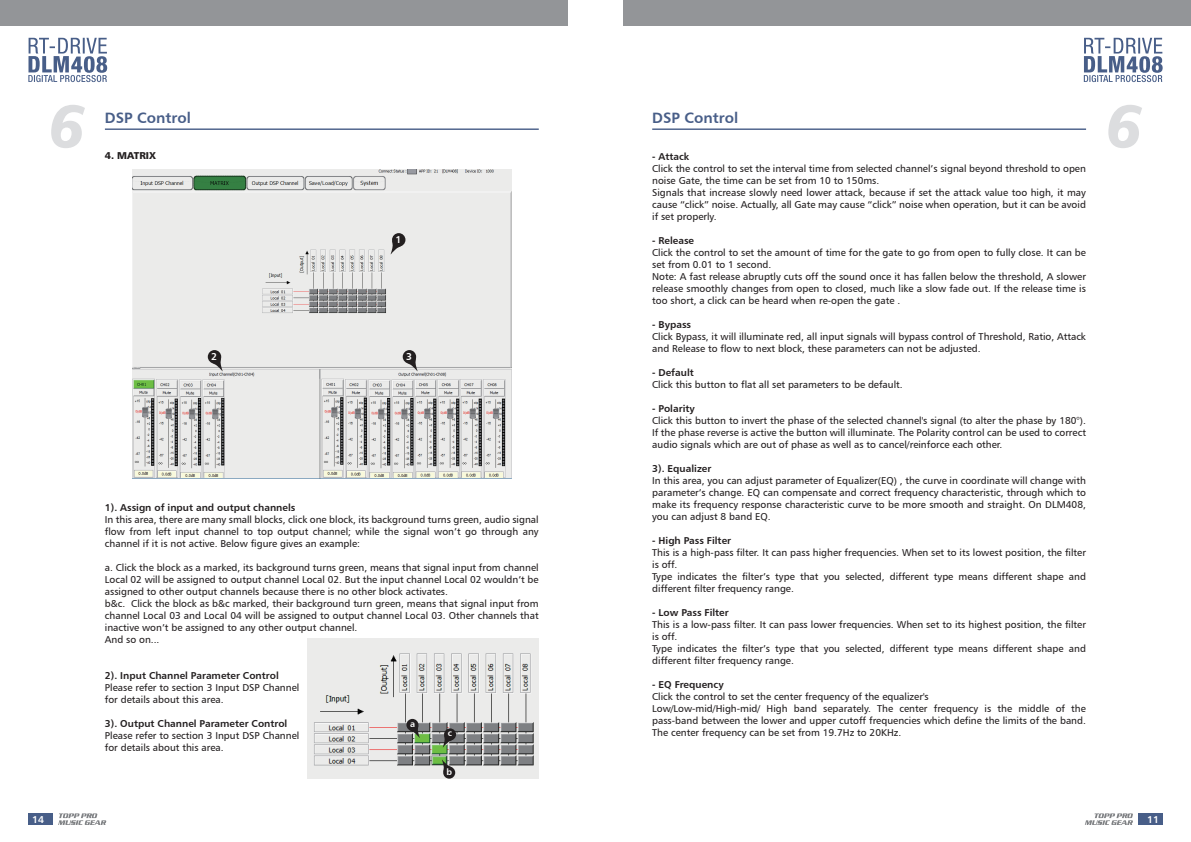
<style>
.page{position:relative;width:1191px;height:842px;background:#fff}
.page>*{position:absolute;margin:0;border:0;box-sizing:border-box;transform-origin:0 0}
.t1{font:60px "Humanist 777 BT Black Italic B";color:#dcdddf}
.t2{font:15px "Humanist 777 BT Bold B";color:#485e88}
.t3{font:10px/12px "Humanist 777 BT Roman B";color:#231f20}
.t4{font:10px "Humanist 777 BT Bold B";color:#231f20}
.t5{font:10px "Humanist 777 BT Black B";color:#231f20}
.t6{font:10px "Humanist 777 BT Bold B";color:#fff}
.t7{font:9px "Humanist 777 BT Bold B";color:#fff}
</style>
<div class="page">
<img style="left:307px;top:638px;width:232px;height:141px">
<img style="left:132px;top:170px;width:379px;height:308px">
<svg style="left:390px;top:241px;width:12px;height:15px"></svg>
<div style="left:392px;top:233px;width:13px;height:14px;background:#231f20;border-radius:50%"></div>
<svg style="left:211px;top:358px;width:13px;height:15px"></svg>
<div style="left:208px;top:350px;width:13px;height:13px;background:#231f20;border-radius:50%"></div>
<svg style="left:406px;top:358px;width:12px;height:15px"></svg>
<div style="left:403px;top:350px;width:13px;height:13px;background:#231f20;border-radius:50%"></div>
<svg style="left:409px;top:726px;width:11px;height:13px"></svg>
<div style="left:406px;top:719px;width:12px;height:12px;background:#231f20;border-radius:50%"></div>
<svg style="left:441px;top:758px;width:11px;height:14px"></svg>
<div style="left:443px;top:767px;width:12px;height:12px;background:#231f20;border-radius:50%"></div>
<svg style="left:442px;top:735px;width:11px;height:14px"></svg>
<div style="left:444px;top:728px;width:12px;height:12px;background:#231f20;border-radius:50%"></div>
<div style="left:28px;top:813px;width:25px;height:12px;background:#485e88"></div>
<svg style="left:58px;top:813px;width:48px;height:12px"></svg>
<div style="left:0;top:0;width:567px;height:26px;background:#939598"></div>
<hr style="left:105px;top:128px;width:434px;height:2px;background:#485e88">
<svg style="left:28px;top:38px;width:79px;height:44px"></svg>
<div style="left:1137px;top:813px;width:25px;height:12px;background:#485e88"></div>
<svg style="left:1085px;top:813px;width:48px;height:12px"></svg>
<div style="left:624px;top:0;width:567px;height:26px;background:#939598"></div>
<hr style="left:652px;top:128px;width:434px;height:2px;background:#485e88">
<svg style="left:1083px;top:38px;width:79px;height:44px"></svg>
<h1 class="t1" style="left:49px;top:87px;width:38px">6</h1>
<h2 class="t2" style="left:105px;top:108px;width:87px">DSP Control</h2>
<p class="t5" style="left:105px;top:149px;width:53px">4. MATRIX</p>
<p class="t6" style="left:395px;top:233px;width:7px">1</p>
<p class="t6" style="left:211px;top:350px;width:7px">2</p>
<p class="t6" style="left:406px;top:350px;width:7px">3</p>
<p class="t6" style="left:32px;top:813px;width:13px">14</p>
<p class="t4" style="left:105px;top:501px;width:192px">1). Assign of input and output channels</p>
<p class="t3" style="left:105px;top:513px;width:435px;text-align:justify">In this area, there are many small blocks, click one block, its background turns green, audio signal flow from left input channel to top output channel; while the signal won’t go through any channel if it is not active. Below figure gives an example:</p>
<p class="t3" style="left:105px;top:561px;width:435px">a. Click the block as a marked, its background turns green, means that signal input from channel Local 02 will be assigned to output channel Local 02. But the input channel Local 02 wouldn’t be assigned to other output channels because there is no other block activates.<br>b&amp;c. Click the block as b&amp;c marked, their background turn green, means that signal input from channel Local 03 and Local 04 will be assigned to output channel Local 03. Other channels that inactive won’t be assigned to any other output channel.<br>And so on...</p>
<p class="t4" style="left:105px;top:669px;width:175px">2). Input Channel Parameter Control</p>
<p class="t3" style="left:105px;top:681px;width:196px">Please refer to section 3 Input DSP Channel for details about this area.</p>
<p class="t4" style="left:105px;top:717px;width:184px">3). Output Channel Parameter Control</p>
<p class="t3" style="left:105px;top:729px;width:196px">Please refer to section 3 Input DSP Channel for details about this area.</p>
<p class="t7" style="left:410px;top:718px;width:7px">a</p>
<p class="t7" style="left:448px;top:727px;width:6px">c</p>
<p class="t7" style="left:446px;top:766px;width:7px">b</p>
<h2 class="t2" style="left:652px;top:108px;width:87px">DSP Control</h2>
<h1 class="t1" style="left:1105px;top:87px;width:38px">6</h1>
<p class="t4" style="left:652px;top:151px;width:39px">- Attack</p>
<p class="t3" style="left:652px;top:163px;width:435px">Click the control to set the interval time from selected channel’s signal beyond threshold to open noise Gate, the time can be set from 10 to 150ms.<br>Signals that increase slowly need lower attack, because if set the attack value too high, it may cause “click” noise. Actually, all Gate may cause “click” noise when operation, but it can be avoid if set properly.</p>
<p class="t4" style="left:652px;top:235px;width:43px">- Release</p>
<p class="t3" style="left:652px;top:247px;width:435px">Click the control to set the amount of time for the gate to go from open to fully close. It can be set from 0.01 to 1 second.<br>Note: A fast release abruptly cuts off the sound once it has fallen below the threshold, A slower release smoothly changes from open to closed, much like a slow fade out. If the release time is too short, a click can be heard when re-open the gate .</p>
<p class="t4" style="left:652px;top:319px;width:40px">- Bypass</p>
<p class="t3" style="left:652px;top:331px;width:435px">Click Bypass, it will illuminate red, all input signals will bypass control of Threshold, Ratio, Attack and Release to flow to next block, these parameters can not be adjusted.</p>
<p class="t4" style="left:652px;top:367px;width:43px">- Default</p>
<p class="t3" style="left:652px;top:379px;width:252px">Click this button to flat all set parameters to be default.</p>
<p class="t4" style="left:652px;top:403px;width:44px">- Polarity</p>
<p class="t3" style="left:652px;top:415px;width:435px;text-align:justify">Click this button to invert the phase of the selected channel's signal (to alter the phase by 180°).<br>If the phase reverse is active the button will illuminate. The Polarity control can be used to correct audio signals which are out of phase as well as to cancel/reinforce each other.</p>
<p class="t4" style="left:652px;top:463px;width:61px">3). Equalizer</p>
<p class="t3" style="left:652px;top:475px;width:435px;text-align:justify">In this area, you can adjust parameter of Equalizer(EQ) , the curve in coordinate will change with parameter’s change. EQ can compensate and correct frequency characteristic, through which to make its frequency response characteristic curve to be more smooth and straight. On DLM408, you can adjust 8 band EQ.</p>
<p class="t4" style="left:652px;top:535px;width:80px">- High Pass Filter</p>
<p class="t3" style="left:652px;top:547px;width:435px">This is a high-pass filter. It can pass higher frequencies. When set to its lowest position, the filter is off.<br>Type indicates the filter’s type that you selected, different type means different shape and different filter frequency range.</p>
<p class="t4" style="left:652px;top:607px;width:78px">- Low Pass Filter</p>
<p class="t3" style="left:652px;top:619px;width:435px">This is a low-pass filter. It can pass lower frequencies. When set to its highest position, the filter is off.<br>Type indicates the filter’s type that you selected, different type means different shape and different filter frequency range.</p>
<p class="t4" style="left:652px;top:679px;width:73px">- EQ Frequency</p>
<p class="t3" style="left:652px;top:691px;width:435px">Click the control to set the center frequency of the equalizer's<br>Low/Low-mid/High-mid/ High band separately. The center frequency is the middle of the pass-band between the lower and upper cutoff frequencies which define the limits of the band.<br>The center frequency can be set from 19.7Hz to 20KHz.</p>
<p class="t6" style="left:1147px;top:813px;width:13px">11</p>
</div>
